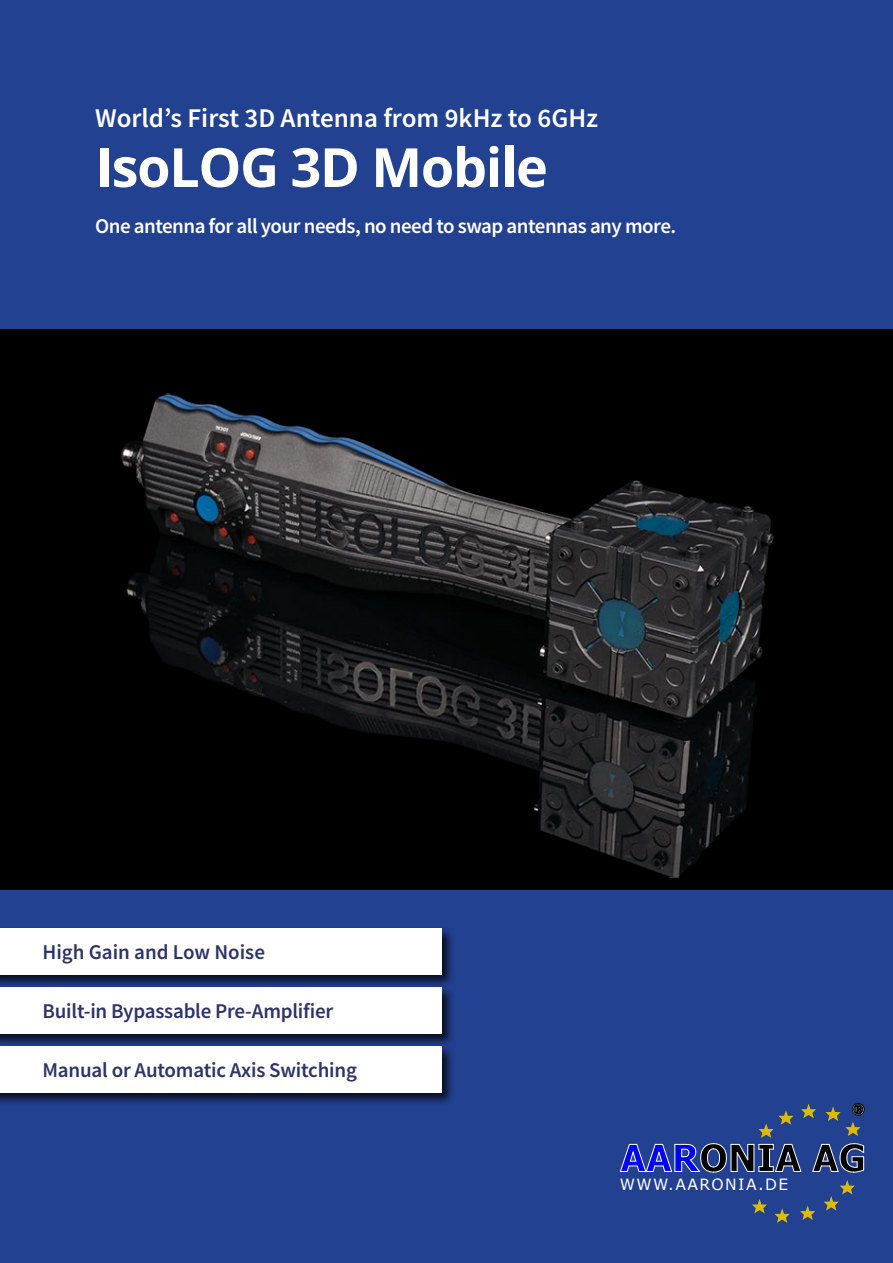
<style>
.page{position:relative;width:893px;height:1263px;background:#fff}
.page>*{position:absolute;margin:0;border:0;box-sizing:border-box;transform-origin:0 0}
.t1{font:700 54px "Open Sans";letter-spacing:-.025em;color:#fffffe}
.t2{font:35.7px "Myriad Pro";color:#fff}
.t3{font:600 27px "Source Sans Pro";color:#fff}
.t4{font:600 21px "Source Sans Pro";letter-spacing:-.01em;color:#2e3467}
.t5{font:600 21px "Source Sans Pro";letter-spacing:-.025em;color:#fff}
.t6{font:15.45px "Verdana";letter-spacing:.09em;color:#fff}
</style>
<div class="page">
<img style="left:0;top:328px;width:893px;height:554px">
<div style="left:0;top:0;width:893px;height:328px;background:#234191"></div>
<div style="left:0;top:890px;width:893px;height:373px;background:#234191"></div>
<svg style="left:824px;top:1180px;width:31px;height:30px"></svg>
<svg style="left:800px;top:1205px;width:15px;height:15px"></svg>
<svg style="left:775px;top:1208px;width:15px;height:15px"></svg>
<svg style="left:752px;top:1199px;width:15px;height:14px"></svg>
<svg style="left:619px;top:1103px;width:246px;height:70px"></svg>
<div style="left:0;top:985px;width:455px;height:62px;background:#000;opacity:.8"></div>
<div style="left:0;top:987px;width:441px;height:46px;background:#fff"></div>
<div style="left:0;top:926px;width:455px;height:62px;background:#000;opacity:.8"></div>
<div style="left:0;top:928px;width:441px;height:46px;background:#fff"></div>
<div style="left:0;top:1044px;width:455px;height:62px;background:#000;opacity:.8"></div>
<div style="left:0;top:1046px;width:441px;height:46px;background:#fff"></div>
<p class="t3" style="left:95px;top:100px;width:505px">World’s First 3D Antenna from 9kHz to 6GHz</p>
<h1 class="t1" style="left:95px;top:129px;width:454px">IsoLOG 3D Mobile</h1>
<p class="t5" style="left:95px;top:212px;width:583px">One antenna for all your needs, no need to swap antennas any more.</p>
<p class="t4" style="left:43px;top:938px;width:224px">High Gain and Low Noise</p>
<p class="t4" style="left:43px;top:997px;width:292px">Built-in Bypassable Pre-Amplifier</p>
<p class="t4" style="left:43px;top:1056px;width:316px">Manual or Automatic Axis Switching</p>
<p class="t6" style="left:620px;top:1174px;width:170px">WWW.AARONIA.DE</p>
<h2 class="t2" style="left:851px;top:1094px;width:16px">®</h2>
</div>
